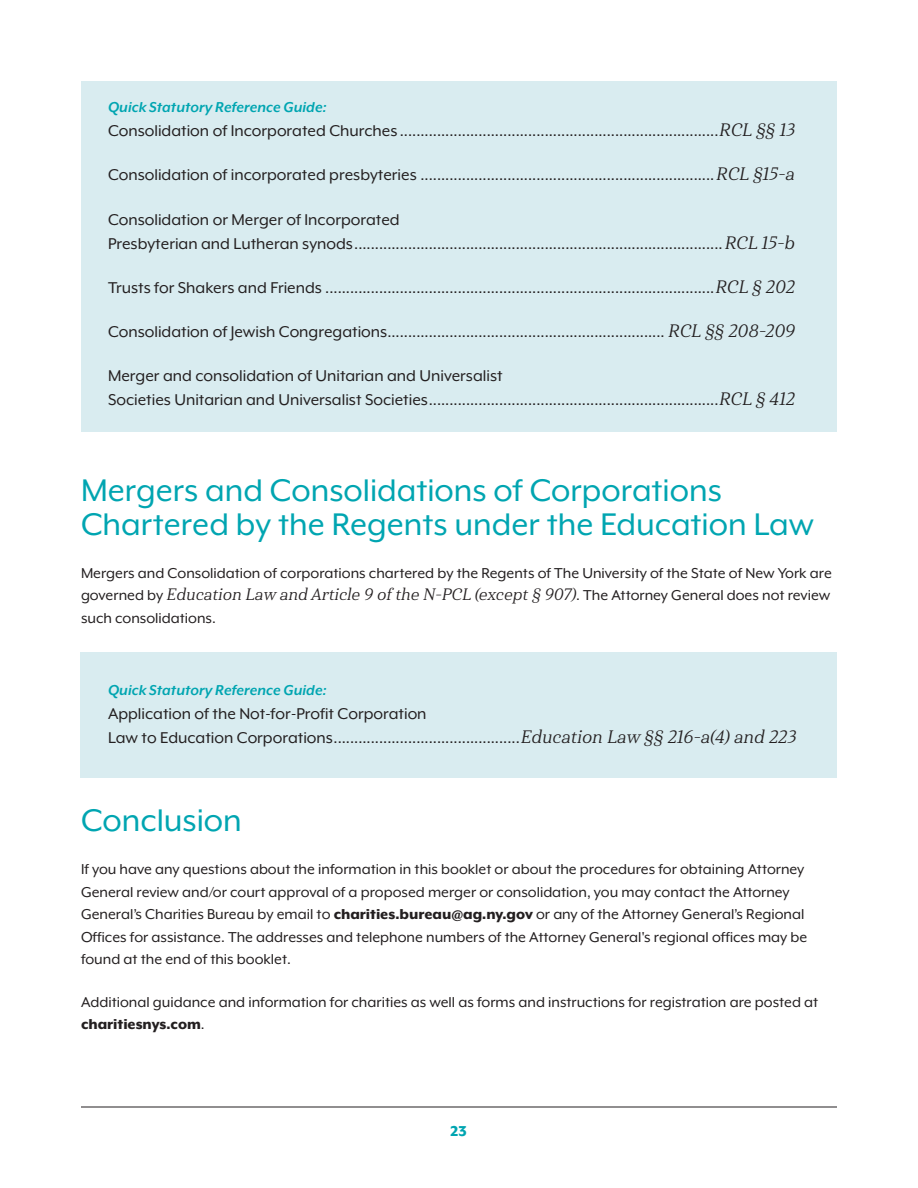
<style>
.page{position:relative;width:918px;height:1188px;background:#fff}
.page>*{position:absolute;margin:0;border:0;box-sizing:border-box;transform-origin:0 0}
.Body__2{font:36px/34.5px "Mr Eaves XL Mod OT";color:#00a5b1}
.Body__2-2{font:18px "Mr Eaves XL Mod OT";color:#231f20}
.Body__2-3{font:16.5px/22.5px "Mr Eaves XL Mod OT";color:#231f20}
.Body__2-4{font:italic 700 16.5px "Mr Eaves XL Mod OT";color:#00a5b1}
.t1{font:800 16.5px "Mr Eaves XL Mod OT";color:#00a5b1}
.s1{font-family:"Haboro Serif Nor Reg It"}
.s2{font-weight:800}
</style>
<div class="page">
<hr style="left:81px;top:1107px;width:756px;height:1px;background:#231f20">
<div style="left:81px;top:652px;width:756px;height:126px;background:#d9ecf0"></div>
<div style="left:81px;top:81px;width:756px;height:351px;background:#d9ecf0"></div>
<p class="Body__2-4" style="left:108px;top:99px;width:220px">Quick Statutory Reference Guide:</p>
<p class="Body__2-2" style="left:108px;top:122px;width:689px">Consolidation of Incorporated Churches.............................................................................<span class="s1">RCL §§ 13</span></p>
<p class="Body__2-2" style="left:108px;top:166px;width:689px">Consolidation of incorporated presbyteries .......................................................................<span class="s1">RCL §15-a</span></p>
<p class="Body__2-2" style="left:108px;top:210px;width:293px">Consolidation or Merger of Incorporated</p>
<p class="Body__2-2" style="left:108px;top:234px;width:689px">Presbyterian and Lutheran synods.........................................................................................<span class="s1">RCL 15-b</span></p>
<p class="Body__2-2" style="left:108px;top:279px;width:689px">Trusts for Shakers and Friends ..............................................................................................<span class="s1">RCL § 202</span></p>
<p class="Body__2-2" style="left:108px;top:323px;width:689px">Consolidation of Jewish Congregations................................................................... <span class="s1">RCL §§ 208-209</span></p>
<p class="Body__2-2" style="left:108px;top:367px;width:396px">Merger and consolidation of Unitarian and Universalist</p>
<p class="Body__2-2" style="left:108px;top:391px;width:689px">Societies Unitarian and Universalist Societies......................................................................<span class="s1">RCL § 412</span></p>
<p class="Body__2" style="left:81px;top:473px;width:735px">Mergers and Consolidations of Corporations<br>Chartered by the Regents under the Education Law</p>
<p class="Body__2-3" style="left:81px;top:562px;width:752px;text-align:justify">Mergers and Consolidation of corporations chartered by the Regents of The University of the State of New York are governed by <span class="s1">Education Law and Article 9 of the N-PCL (except § 907)</span>. The Attorney General does not review such consolidations.</p>
<p class="Body__2-4" style="left:108px;top:682px;width:220px">Quick Statutory Reference Guide:</p>
<p class="Body__2-2" style="left:108px;top:705px;width:320px">Application of the Not-for-Profit Corporation</p>
<p class="Body__2-2" style="left:108px;top:729px;width:690px">Law to Education Corporations.............................................<span class="s1">Education Law §§ 216-a(4) and 223</span></p>
<p class="Body__2" style="left:81px;top:803px;width:162px">Conclusion</p>
<p class="Body__2-3" style="left:81px;top:858px;width:728px">If you have any questions about the information in this booklet or about the procedures for obtaining Attorney General review and/or court approval of a proposed merger or consolidation, you may contact the Attorney General’s Charities Bureau by email to <span class="s2">charities.bureau@ag.ny.gov</span> or any of the Attorney General’s Regional Offices for assistance. The addresses and telephone numbers of the Attorney General's regional offices may be found at the end of this booklet.</p>
<p class="Body__2-3" style="left:81px;top:991px;width:739px">Additional guidance and information for charities as well as forms and instructions for registration are posted at <span class="s2">charitiesnys.com</span>.</p>
<p class="t1" style="left:451px;top:1121px;width:18px">23</p>
</div>
